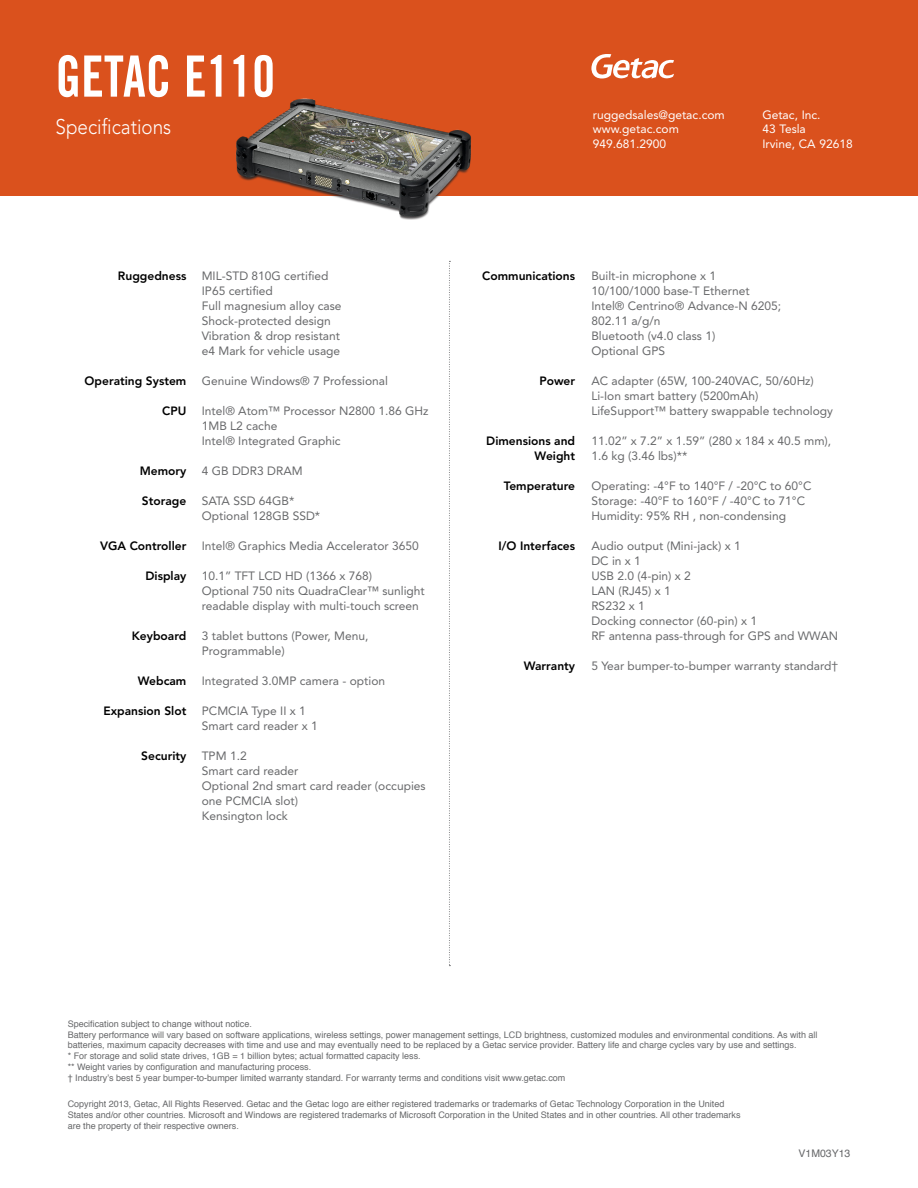
<style>
.page{position:relative;width:918px;height:1188px;background:#fff}
.page>*{position:absolute;margin:0;border:0;box-sizing:border-box;transform-origin:0 0}
.t1{font:57px "Trade Gothic Bold Cond Twenty";color:#fff;scale:.9 1}
.t2{font:300 21px "Avenir";color:#fff;scale:.9 1}
.t3{font:12px/15px "Avenir";color:#67686a}
.t4{font:800 12px/15px "Avenir";color:#000;text-align:right}
.t5{font:12px/14.4px "Avenir";color:#fff}
.t6{font:10.5px "Helvetica";color:#67686a}
.t7{font:9px/10.8px "Helvetica";color:#67686a}
</style>
<div class="page">
<div style="left:0;top:0;width:918px;height:195px;background:#da511d"></div>
<svg style="left:591px;top:54px;width:83px;height:25px"></svg>
<svg style="left:449px;top:261px;width:1px;height:705px"></svg>
<img style="left:232px;top:98px;width:243px;height:121px">
<h1 class="t1" style="left:56px;top:42px;width:245px">GETAC E110</h1>
<h2 class="t2" style="left:56px;top:115px;width:130px">Specifications</h2>
<p class="t4" style="left:118px;top:268px;width:70px">Ruggedness</p>
<p class="t4" style="left:85px;top:373px;width:103px">Operating System</p>
<p class="t4" style="left:162px;top:403px;width:26px">CPU</p>
<p class="t4" style="left:140px;top:463px;width:48px">Memory</p>
<p class="t4" style="left:142px;top:493px;width:46px">Storage</p>
<p class="t4" style="left:100px;top:538px;width:88px">VGA Controller</p>
<p class="t4" style="left:145px;top:568px;width:42px">Display</p>
<p class="t4" style="left:132px;top:628px;width:56px">Keyboard</p>
<p class="t4" style="left:138px;top:673px;width:50px">Webcam</p>
<p class="t4" style="left:104px;top:703px;width:84px">Expansion Slot</p>
<p class="t4" style="left:141px;top:748px;width:47px">Security</p>
<p class="t3" style="left:202px;top:268px;width:141px">MIL-STD 810G certified<br>IP65 certified<br>Full magnesium alloy case<br>Shock-protected design<br>Vibration &amp; drop resistant e4 Mark for vehicle usage</p>
<p class="t3" style="left:202px;top:373px;width:188px">Genuine Windows® 7 Professional</p>
<p class="t3" style="left:202px;top:403px;width:228px">Intel® Atom™ Processor N2800 1.86 GHz<br>1MB L2 cache<br>Intel® Integrated Graphic</p>
<p class="t3" style="left:202px;top:463px;width:102px">4 GB DDR3 DRAM</p>
<p class="t3" style="left:202px;top:493px;width:120px">SATA SSD 64GB*<br>Optional 128GB SSD*</p>
<p class="t3" style="left:202px;top:538px;width:219px">Intel® Graphics Media Accelerator 3650</p>
<p class="t3" style="left:202px;top:568px;width:225px">10.1” TFT LCD HD (1366 x 768)<br>Optional 750 nits QuadraClear™ sunlight readable display with multi-touch screen</p>
<p class="t3" style="left:202px;top:628px;width:168px">3 tablet buttons (Power, Menu,<br>Programmable)</p>
<p class="t3" style="left:202px;top:673px;width:185px">Integrated 3.0MP camera - option</p>
<p class="t3" style="left:202px;top:703px;width:118px">PCMCIA Type II x 1<br>Smart card reader x 1</p>
<p class="t3" style="left:202px;top:748px;width:225px">TPM 1.2<br>Smart card reader<br>Optional 2nd smart card reader (occupies one PCMCIA slot)<br>Kensington lock</p>
<p class="t5" style="left:593px;top:107px;width:133px">ruggedsales@getac.com www.getac.com<br>949.681.2900</p>
<p class="t5" style="left:762px;top:107px;width:92px">Getac, Inc.<br>43 Tesla<br>Irvine, CA 92618</p>
<p class="t4" style="left:482px;top:268px;width:94px">Communications</p>
<p class="t4" style="left:539px;top:373px;width:37px">Power</p>
<p class="t4" style="left:486px;top:433px;width:90px">Dimensions and<br>Weight</p>
<p class="t4" style="left:504px;top:478px;width:73px">Temperature</p>
<p class="t4" style="left:498px;top:538px;width:78px">I/O Interfaces</p>
<p class="t4" style="left:524px;top:658px;width:53px">Warranty</p>
<p class="t3" style="left:591px;top:268px;width:191px">Built-in microphone x 1<br>10/100/1000 base-T Ethernet<br>Intel® Centrino® Advance-N 6205;<br>802.11 a/g/n<br>Bluetooth (v4.0 class 1)<br>Optional GPS</p>
<p class="t3" style="left:591px;top:373px;width:243px">AC adapter (65W, 100-240VAC, 50/60Hz)<br>Li-Ion smart battery (5200mAh)<br>LifeSupport™ battery swappable technology</p>
<p class="t3" style="left:591px;top:433px;width:241px">11.02” x 7.2” x 1.59” (280 x 184 x 40.5 mm),<br>1.6 kg (3.46 lbs)**</p>
<p class="t3" style="left:591px;top:478px;width:222px">Operating: -4°F to 140°F / -20°C to 60°C<br>Storage: -40°F to 160°F / -40°C to 71°C<br>Humidity: 95% RH , non-condensing</p>
<p class="t3" style="left:591px;top:538px;width:248px">Audio output (Mini-jack) x 1<br>DC in x 1<br>USB 2.0 (4-pin) x 2<br>LAN (RJ45) x 1<br>RS232 x 1<br>Docking connector (60-pin) x 1<br>RF antenna pass-through for GPS and WWAN</p>
<p class="t3" style="left:591px;top:658px;width:248px">5 Year bumper-to-bumper warranty standard†</p>
<p class="t7" style="left:68px;top:1019px;width:751px">Specification subject to change without notice.<br>Battery performance will vary based on software applications, wireless settings, power management settings, LCD brightness, customized modules and environmental conditions. As with all batteries, maximum capacity decreases with time and use and may eventually need to be replaced by a Getac service provider. Battery life and charge cycles vary by use and settings.<br>* For storage and solid state drives, 1GB = 1 billion bytes; actual formatted capacity less.<br>** Weight varies by configuration and manufacturing process.<br>† Industry’s best 5 year bumper-to-bumper limited warranty standard. For warranty terms and conditions visit www.getac.com</p>
<p class="t7" style="left:68px;top:1099px;width:674px">Copyright 2013, Getac, All Rights Reserved. Getac and the Getac logo are either registered trademarks or trademarks of Getac Technology Corporation in the United<br>States and/or other countries. Microsoft and Windows are registered trademarks of Microsoft Corporation in the United States and in other countries. All other trademarks are the property of their respective owners.</p>
<p class="t6" style="left:799px;top:1146px;width:53px">V1M03Y13</p>
</div>
